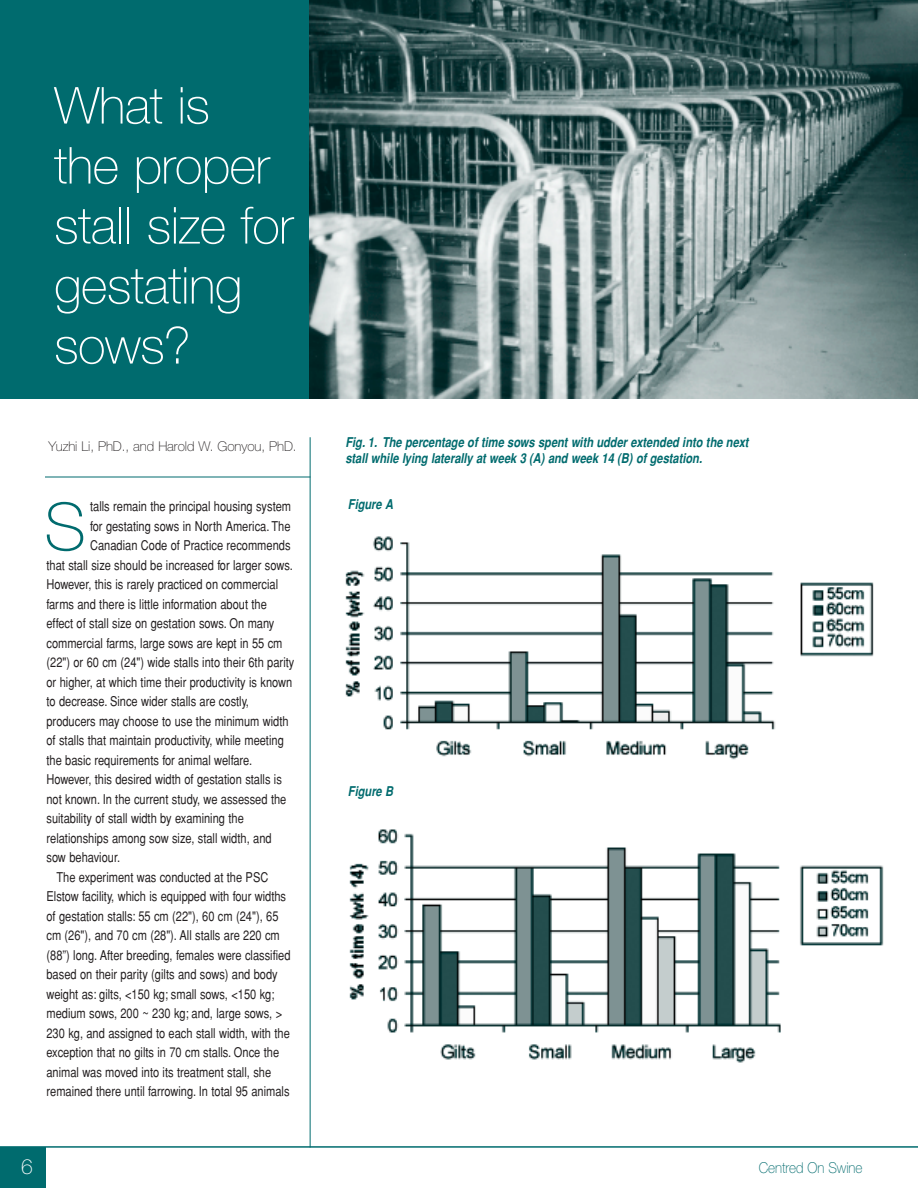
<style>
.page{position:relative;width:918px;height:1188px;background:#fff}
.page>*{position:absolute;margin:0;border:0;box-sizing:border-box;transform-origin:0 0}
.t1{font:100 66px "Helvetica Neue";color:#006b6e}
.t2{font:100 51px/60px "Helvetica Neue";letter-spacing:-.01em;color:#fff}
.t3{font:100 21px "Helvetica Neue";color:#fff}
.t4{font:100 15px "Helvetica Neue";letter-spacing:-.005em;color:#006b6e;scale:.9 1}
.t5{font:condensed 13.5px "Helvetica";color:#231f20}
.t6{font:italic 700 condensed 13.5px/16.2px "Helvetica";color:#006b6e}
.t7{font:100 13.5px "Helvetica Neue";letter-spacing:-.005em;color:#231f20}
</style>
<div class="page">
<div style="left:0;top:0;width:318px;height:398px;background:#006b6e"></div>
<img style="left:309px;top:0;width:609px;height:398px">
<hr style="left:310px;top:437px;width:1px;height:711px;background:#006b6e">
<div style="left:0;top:1148px;width:46px;height:40px;background:#006b6e"></div>
<hr style="left:0;top:1146px;width:918px;height:2px;background:#006b6e">
<hr style="left:45px;top:477px;width:265px;height:1px;background:#006b6e">
<img style="left:345px;top:536px;width:529px;height:224px">
<img style="left:349px;top:829px;width:535px;height:234px">
<h2 class="t2" style="left:54px;top:80px;width:241px">What is<br>the proper stall size for gestating sows?</h2>
<p class="t7" style="left:49px;top:441px;width:250px">Yuzhi Li, PhD., and Harold W. Gonyou, PhD.</p>
<p class="t5" style="left:90px;top:502px;width:203px">talls remain the principal housing system</p>
<p class="t5" style="left:90px;top:521px;width:202px">for gestating sows in North America. The</p>
<p class="t5" style="left:90px;top:541px;width:202px">Canadian Code of Practice recommends</p>
<p class="t5" style="left:47px;top:560px;width:248px">that stall size should be increased for larger sows.</p>
<p class="t5" style="left:47px;top:580px;width:233px">However, this is rarely practiced on commercial</p>
<p class="t5" style="left:47px;top:599px;width:222px">farms and there is little information about the</p>
<p class="t5" style="left:47px;top:619px;width:230px">effect of stall size on gestation sows. On many</p>
<p class="t5" style="left:47px;top:638px;width:238px">commercial farms, large sows are kept in 55 cm</p>
<p class="t5" style="left:47px;top:658px;width:249px">(22") or 60 cm (24") wide stalls into their 6th parity</p>
<p class="t5" style="left:47px;top:677px;width:247px">or higher, at which time their productivity is known</p>
<p class="t5" style="left:47px;top:697px;width:204px">to decrease. Since wider stalls are costly,</p>
<p class="t5" style="left:47px;top:716px;width:244px">producers may choose to use the minimum width</p>
<p class="t5" style="left:47px;top:736px;width:239px">of stalls that maintain productivity, while meeting</p>
<p class="t5" style="left:47px;top:755px;width:207px">the basic requirements for animal welfare.</p>
<p class="t5" style="left:47px;top:775px;width:237px">However, this desired width of gestation stalls is</p>
<p class="t5" style="left:47px;top:794px;width:241px">not known. In the current study, we assessed the</p>
<p class="t5" style="left:47px;top:814px;width:199px">suitability of stall width by examining the</p>
<p class="t5" style="left:47px;top:833px;width:227px">relationships among sow size, stall width, and</p>
<p class="t5" style="left:47px;top:853px;width:75px">sow behaviour.</p>
<p class="t5" style="left:57px;top:872px;width:213px">The experiment was conducted at the PSC</p>
<p class="t5" style="left:47px;top:892px;width:241px">Elstow facility, which is equipped with four widths</p>
<p class="t5" style="left:47px;top:911px;width:234px">of gestation stalls: 55 cm (22"), 60 cm (24"), 65</p>
<p class="t5" style="left:47px;top:931px;width:235px">cm (26"), and 70 cm (28"). All stalls are 220 cm</p>
<p class="t5" style="left:47px;top:950px;width:246px">(88”) long. After breeding, females were classified</p>
<p class="t5" style="left:47px;top:970px;width:233px">based on their parity (gilts and sows) and body</p>
<p class="t5" style="left:47px;top:989px;width:229px">weight as: gilts, &lt;150 kg; small sows, &lt;150 kg;</p>
<p class="t5" style="left:47px;top:1009px;width:237px">medium sows, 200 ~ 230 kg; and, large sows, &gt;</p>
<p class="t5" style="left:47px;top:1028px;width:245px">230 kg, and assigned to each stall width, with the</p>
<p class="t5" style="left:47px;top:1048px;width:234px">exception that no gilts in 70 cm stalls. Once the</p>
<p class="t5" style="left:47px;top:1067px;width:226px">animal was moved into its treatment stall, she</p>
<p class="t5" style="left:47px;top:1087px;width:245px">remained there until farrowing. In total 95 animals</p>
<h1 class="t1" style="left:44px;top:503px;width:43px">S</h1>
<p class="t6" style="left:345px;top:435px;width:405px">Fig. 1. The percentage of time sows spent with udder extended into the next stall while lying laterally at week 3 (A) and week 14 (B) of gestation.</p>
<p class="t6" style="left:348px;top:498px;width:47px">Figure A</p>
<p class="t6" style="left:348px;top:785px;width:47px">Figure B</p>
<h3 class="t3" style="left:21px;top:1159px;width:13px">6</h3>
<p class="t4" style="left:759px;top:1163px;width:117px">Centred On Swine</p>
</div>
